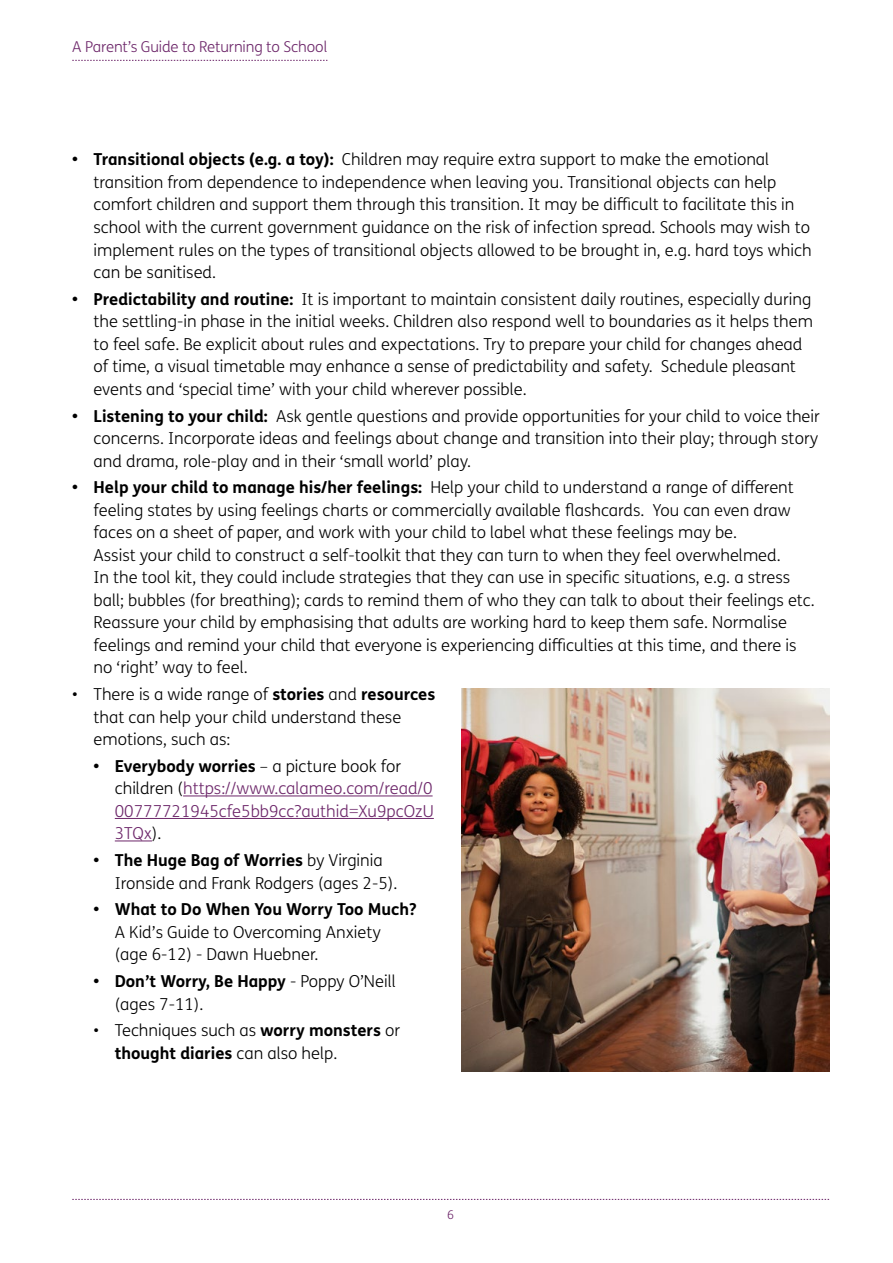
<style>
.page{position:relative;width:893px;height:1263px;background:#fff}
.page>*{position:absolute;margin:0;border:0;box-sizing:border-box;transform-origin:0 0}
.t1{font:300 16.5px/22.5px "FS Me Pro";color:#000}
.t2{font:300 16.5px/22.5px "FS Me Pro";color:#6d276a}
.t3{font:700 16.5px "FS Me Pro";color:#000}
.t4{font:300 15px "FS Me Pro";letter-spacing:-.01em;color:#6d276a}
.t5{font:300 12px "FS Me Pro";color:#6d276a}
.s1{font-weight:700}
.s2{font-weight:700;color:#000}
.s3{color:#000}
</style>
<div class="page">
<svg style="left:72px;top:1199px;width:757px;height:1px"></svg>
<svg style="left:72px;top:60px;width:255px;height:1px"></svg>
<hr style="left:183px;top:795px;width:250px;height:1px;background:#6d276a">
<hr style="left:115px;top:818px;width:319px;height:1px;background:#6d276a">
<hr style="left:115px;top:840px;width:37px;height:1px;background:#6d276a">
<img style="left:461px;top:689px;width:368px;height:382px">
<p class="t4" style="left:72px;top:36px;width:257px">A Parent’s Guide to Returning to School</p>
<p class="t1" style="left:94px;top:148px;width:719px;text-indent:-21px"><span class="s1">• Transitional objects (e.g. a toy):</span> Children may require extra support to make the emotional transition from dependence to independence when leaving you. Transitional objects can help comfort children and support them through this transition. It may be difficult to facilitate this in school with the current government guidance on the risk of infection spread. Schools may wish to implement rules on the types of transitional objects allowed to be brought in, e.g. hard toys which can be sanitised.</p>
<p class="t1" style="left:94px;top:287px;width:721px;text-indent:-21px"><span class="s1">• Predictability and routine:</span> It is important to maintain consistent daily routines, especially during the settling-in phase in the initial weeks. Children also respond well to boundaries as it helps them to feel safe. Be explicit about rules and expectations. Try to prepare your child for changes ahead of time, a visual timetable may enhance a sense of predictability and safety. Schedule pleasant events and ‘special time’ with your child wherever possible.</p>
<p class="t1" style="left:94px;top:404px;width:728px;text-align:justify;text-indent:-21px"><span class="s1">• Listening to your child:</span> Ask gentle questions and provide opportunities for your child to voice their concerns. Incorporate ideas and feelings about change and transition into their play; through story and drama, role-play and in their ‘small world’ play.</p>
<p class="t1" style="left:94px;top:476px;width:723px;text-indent:-21px"><span class="s1">• Help your child to manage his/her feelings:</span> Help your child to understand a range of different feeling states by using feelings charts or commercially available flashcards. You can even draw faces on a sheet of paper, and work with your child to label what these feelings may be.<br>Assist your child to construct a self-toolkit that they can turn to when they feel overwhelmed.<br>In the tool kit, they could include strategies that they can use in specific situations, e.g. a stress ball; bubbles (for breathing); cards to remind them of who they can talk to about their feelings etc.<br>Reassure your child by emphasising that adults are working hard to keep them safe. Normalise feelings and remind your child that everyone is experiencing difficulties at this time, and there is no ‘right’ way to feel.</p>
<p class="t1" style="left:94px;top:683px;width:343px;text-indent:-21px">• There is a wide range of <span class="s1">stories</span> and <span class="s1">resources </span>that can help your child understand these emotions, such as:</p>
<p class="t2" style="left:115px;top:754px;width:320px;text-indent:-21px"><span class="s2">• Everybody worries</span> <span class="s3">– a picture book for children (</span>https://www.calameo.com/read/0<br>00777721945cfe5bb9cc?authid=Xu9pcOzU 3TQx<span class="s3">).</span></p>
<p class="t1" style="left:115px;top:849px;width:284px;text-indent:-21px"><span class="s1">• The Huge Bag of Worries</span> by Virginia<br>Ironside and Frank Rodgers (ages 2-5).</p>
<p class="t3" style="left:94px;top:897px;width:325px">• What to Do When You Worry Too Much?</p>
<p class="t1" style="left:115px;top:920px;width:267px">A Kid’s Guide to Overcoming Anxiety (age 6-12) - Dawn Huebner.</p>
<p class="t1" style="left:115px;top:970px;width:282px;text-indent:-21px"><span class="s1">• Don’t Worry, Be Happy</span> - Poppy O’Neill (ages 7-11).</p>
<p class="t1" style="left:115px;top:1019px;width:287px;text-indent:-21px">• Techniques such as <span class="s1">worry monsters</span> or <span class="s1">thought diaries</span> can also help.</p>
<p class="t5" style="left:447px;top:1207px;width:8px">6</p>
</div>
